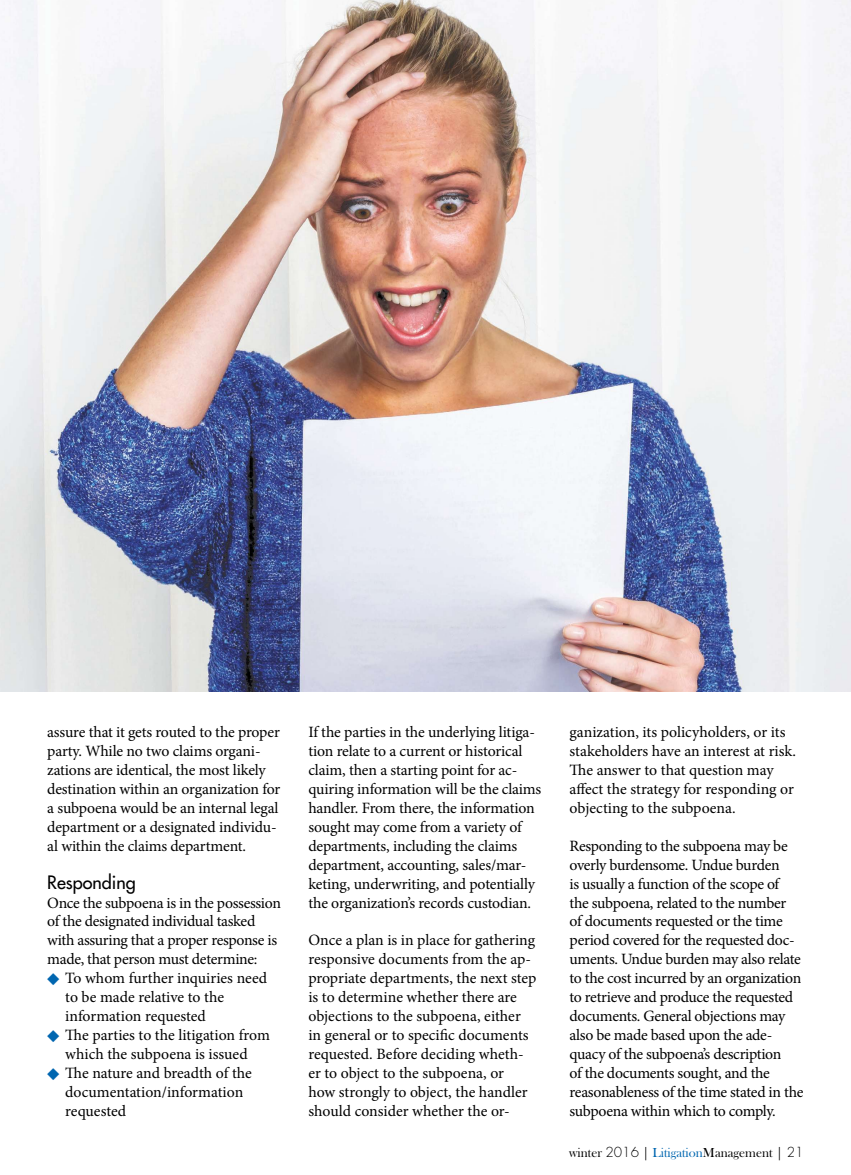
<style>
.page{position:relative;width:851px;height:1175px;background:#fff}
.page>*{position:absolute;margin:0;border:0;box-sizing:border-box;transform-origin:0 0}
.t1{font:500 18px "Futura Std";color:#000}
.t2{font:15.75px/18.9px "Minion Pro";letter-spacing:-.01em;color:#000}
.t3{font:13.5px "Bask Old Face";color:#000}
.s1{color:#0066b0}
.s2{font-family:"Futura Std";font-weight:300}
</style>
<div class="page">
<img style="left:0;top:0;width:850px;height:692px">
<p class="t2" style="left:47px;top:724px;width:234px">assure that it gets routed to the proper party. While no two claims organi&shy;zations are identical, the most likely destination within an organization for a subpoena would be an internal legal department or a designated individu&shy;al within the claims department.</p>
<p class="t1" style="left:47px;top:873px;width:90px">Responding</p>
<p class="t2" style="left:47px;top:894px;width:235px">Once the subpoena is in the possession of the designated individual tasked with assuring that a proper response is made, that person must determine:</p>
<p class="t2" style="left:65px;top:970px;width:203px;text-indent:-18px"><span class="s1">◆</span> To whom further inquiries need to be made relative to the information requested</p>
<p class="t2" style="left:47px;top:1026px;width:224px;text-align:center"><span class="s1">◆</span> Te parties to the litigation from which the subpoena is issued</p>
<p class="t2" style="left:65px;top:1064px;width:188px;text-indent:-18px"><span class="s1">◆</span> Te nature and breadth of the documentation/information requested</p>
<p class="t2" style="left:308px;top:724px;width:234px">If the parties in the underlying litiga&shy;tion relate to a current or historical claim, then a starting point for ac&shy;quiring information will be the claims handler. From there, the information sought may come from a variety of departments, including the claims department, accounting, sales/mar&shy;keting, underwriting, and potentially the organization’s records custodian.</p>
<p class="t2" style="left:308px;top:932px;width:229px">Once a plan is in place for gathering responsive documents from the ap&shy;propriate departments, the next step is to determine whether there are objections to the subpoena, either in general or to specifc documents requested. Before deciding wheth&shy;er to object to the subpoena, or<br>how strongly to object, the handler should consider whether the or-</p>
<p class="t2" style="left:569px;top:724px;width:228px">ganization, its policyholders, or its stakeholders have an interest at risk.<br>Te answer to that question may afect the strategy for responding or objecting to the subpoena.</p>
<p class="t2" style="left:569px;top:837px;width:235px">Responding to the subpoena may be overly burdensome. Undue burden<br>is usually a function of the scope of the subpoena, related to the number of documents requested or the time period covered for the requested doc&shy;uments. Undue burden may also relate to the cost incurred by an organization to retrieve and produce the requested documents. General objections may also be made based upon the ade&shy;quacy of the subpoena’s description<br>of the documents sought, and the reasonableness of the time stated in the subpoena within which to comply.</p>
<p class="t3" style="left:569px;top:1146px;width:236px">winter <span class="s2">2016</span> | <span class="s1">Litigation</span>Management | <span class="s2">21</span></p>
</div>
